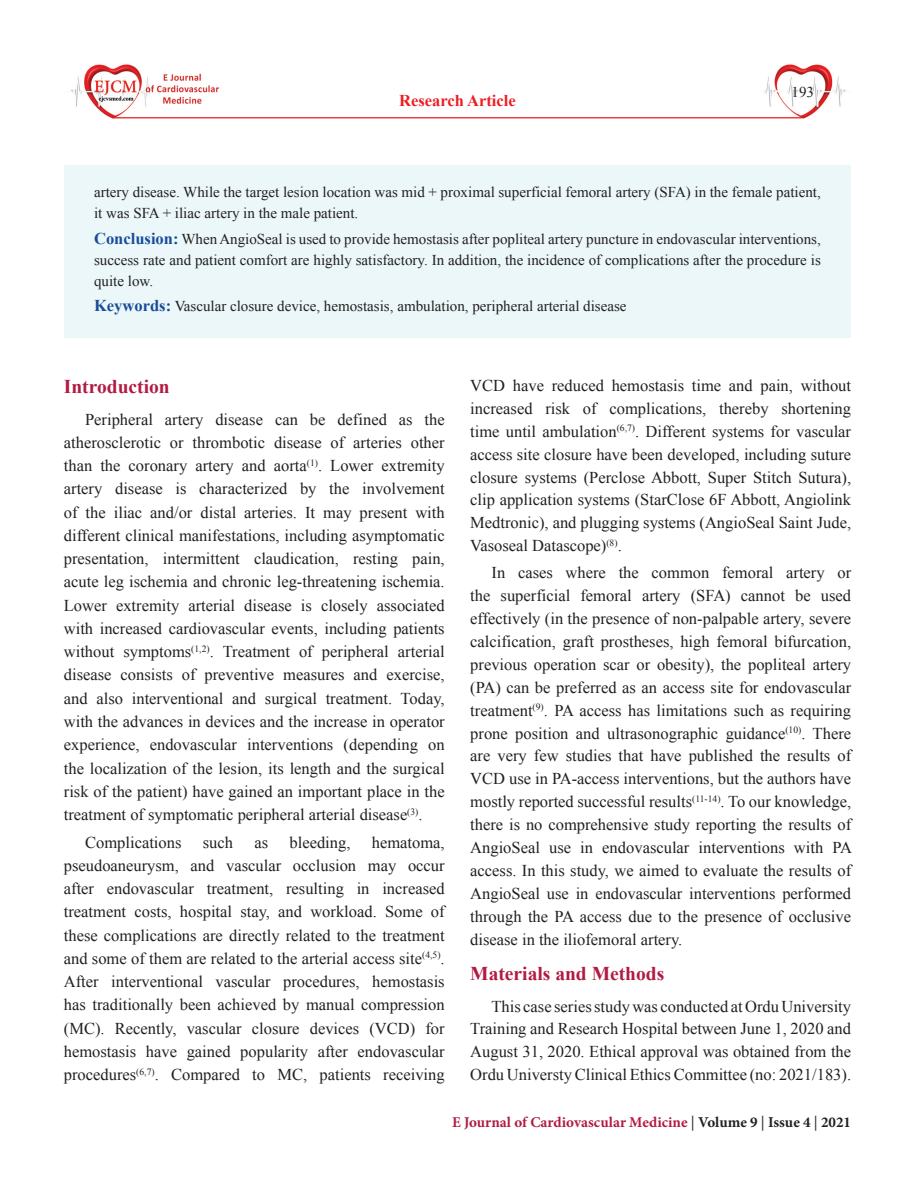
<style>
.page{position:relative;width:915px;height:1191px;background:#fff}
.page>*{position:absolute;margin:0;border:0;box-sizing:border-box;transform-origin:0 0}
.ARA_BASLIK{font:700 19.5px "Times New Roman";color:#b11b43}
.YAZI{font:16.5px/23.2px "Times New Roman";color:#231f20;text-align:justify}
.t1{font:700 16.5px "Times New Roman";color:#ee1d23}
.OZET{font:15px/21px "Times New Roman";color:#231f20}
.t2{font:700 15px "Minion Pro";color:#b11b43}
.s1{font-weight:700;font-size:16.5px;color:#184c99}
.s2{font-weight:400;color:#231f20}
.s3{color:#231f20}
</style>
<div class="page">
<img style="left:70px;top:64px;width:150px;height:55px">
<img style="left:694px;top:64px;width:153px;height:55px">
<hr style="left:113px;top:117px;width:688px;height:1px;background:#ee1d23">
<div style="left:64px;top:166px;width:786px;height:172px;background:#ebf7f9"></div>
<p class="t1" style="left:399px;top:89px;width:118px">Research Article</p>
<p class="OZET" style="left:791px;top:81px;width:24px">193</p>
<p class="OZET" style="left:94px;top:182px;width:728px">artery disease. While the target lesion location was mid + proximal superficial femoral artery (SFA) in the female patient, it was SFA + iliac artery in the male patient.</p>
<p class="OZET" style="left:94px;top:228px;width:728px;text-align:justify"><span class="s1">Conclusion:</span> When AngioSeal is used to provide hemostasis after popliteal artery puncture in endovascular interventions, success rate and patient comfort are highly satisfactory. In addition, the incidence of complications after the procedure is quite low.</p>
<p class="OZET" style="left:94px;top:295px;width:534px"><span class="s1">Keywords:</span> Vascular closure device, hemostasis, ambulation, peripheral arterial disease</p>
<p class="ARA_BASLIK" style="left:64px;top:373px;width:107px">Introduction</p>
<p class="YAZI" style="left:64px;top:407px;width:382px;text-indent:21px">Peripheral artery disease can be defined as the atherosclerotic or thrombotic disease of arteries other than the coronary artery and aorta<sup>(1)</sup>. Lower extremity artery disease is characterized by the involvement of the iliac and/or distal arteries. It may present with different clinical manifestations, including asymptomatic presentation, intermittent claudication, resting pain, acute leg ischemia and chronic leg-threatening ischemia.<br>Lower extremity arterial disease is closely associated with increased cardiovascular events, including patients without symptoms<sup>(1,2)</sup>. Treatment of peripheral arterial disease consists of preventive measures and exercise, and also interventional and surgical treatment. Today, with the advances in devices and the increase in operator experience, endovascular interventions (depending on the localization of the lesion, its length and the surgical risk of the patient) have gained an important place in the treatment of symptomatic peripheral arterial disease<sup>(3)</sup>.</p>
<p class="YAZI" style="left:85px;top:830px;width:98px">Complications</p>
<p class="YAZI" style="left:203px;top:830px;width:32px">such</p>
<p class="YAZI" style="left:254px;top:830px;width:15px">as</p>
<p class="YAZI" style="left:289px;top:830px;width:62px">bleeding,</p>
<p class="YAZI" style="left:64px;top:830px;width:382px;text-indent:308px">hematoma, pseudoaneurysm, and vascular occlusion may occur after endovascular treatment, resulting in increased treatment costs, hospital stay, and workload. Some of these complications are directly related to the treatment and some of them are related to the arterial access site<sup>(4,5)</sup>.<br>After interventional vascular procedures, hemostasis has traditionally been achieved by manual compression (MC). Recently, vascular closure devices (VCD) for hemostasis have gained popularity after endovascular procedures<sup>(6,7)</sup>. Compared to MC, patients receiving</p>
<p class="YAZI" style="left:470px;top:374px;width:382px">VCD have reduced hemostasis time and pain, without increased risk of complications, thereby shortening time until ambulation<sup>(6,7)</sup>. Different systems for vascular access site closure have been developed, including suture closure systems (Perclose Abbott, Super Stitch Sutura), clip application systems (StarClose 6F Abbott, Angiolink Medtronic), and plugging systems (AngioSeal Saint Jude, Vasoseal Datascope)<sup>(8)</sup>.</p>
<p class="YAZI" style="left:470px;top:561px;width:383px;text-indent:21px">In cases where the common femoral artery or the superficial femoral artery (SFA) cannot be used effectively (in the presence of non-palpable artery, severe calcification, graft prostheses, high femoral bifurcation, previous operation scar or obesity), the popliteal artery (PA) can be preferred as an access site for endovascular treatment<sup>(9)</sup>. PA access has limitations such as requiring prone position and ultrasonographic guidance<sup>(10)</sup>. There are very few studies that have published the results of VCD use in PA-access interventions, but the authors have mostly reported successful results<sup>(11-14)</sup>. To our knowledge, there is no comprehensive study reporting the results of AngioSeal use in endovascular interventions with PA access. In this study, we aimed to evaluate the results of AngioSeal use in endovascular interventions performed through the PA access due to the presence of occlusive disease in the iliofemoral artery.</p>
<p class="ARA_BASLIK" style="left:470px;top:960px;width:195px">Materials and Methods</p>
<p class="YAZI" style="left:470px;top:994px;width:382px;text-indent:21px">This case series study was conducted at Ordu University Training and Research Hospital between June 1, 2020 and August 31, 2020. Ethical approval was obtained from the Ordu Universty Clinical Ethics Committee (no: 2021/183).</p>
<p class="t2" style="left:452px;top:1111px;width:400px">E Journal of Cardiovascular Medicine <span class="s2">|</span> <span class="s3">Volume 9</span> <span class="s2">|</span> <span class="s3">Issue 4</span> <span class="s2">|</span> <span class="s3">2021</span></p>
</div>
